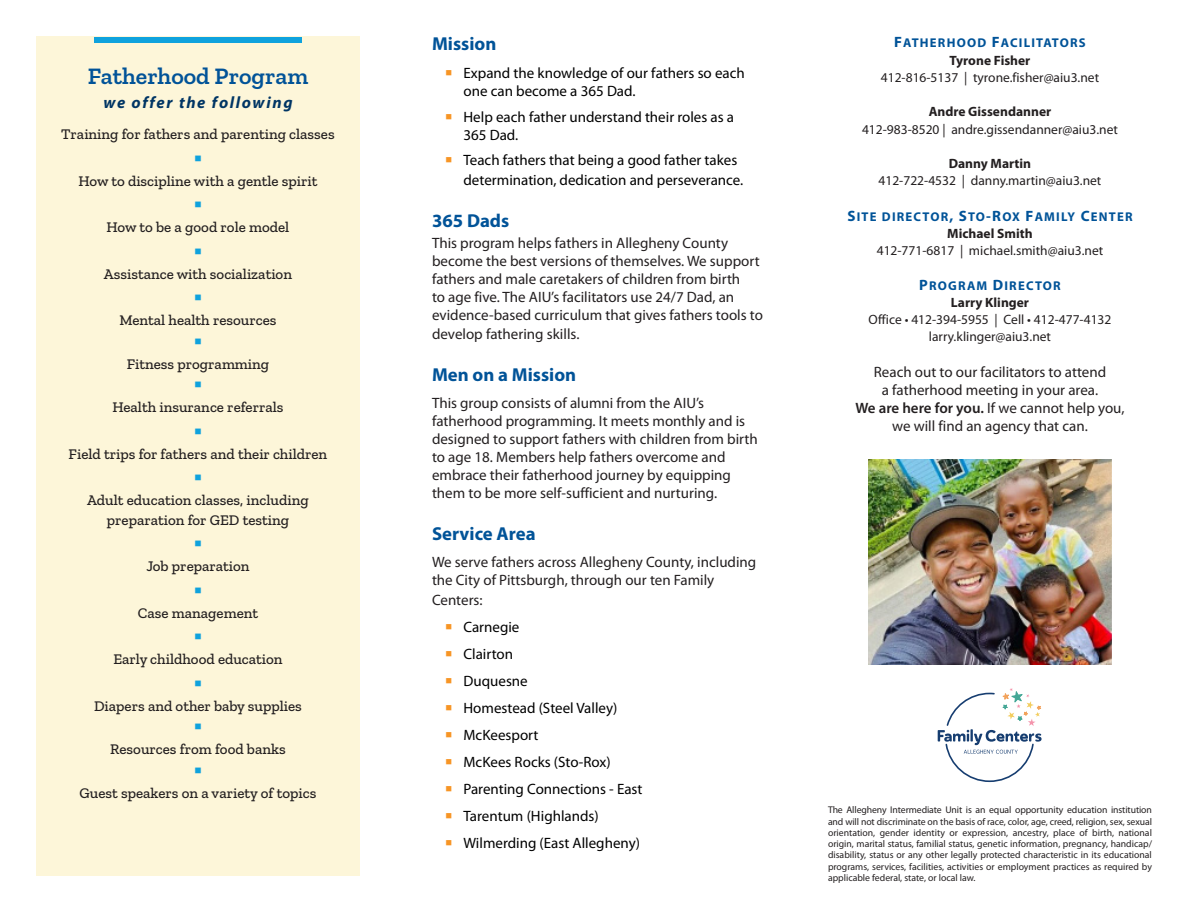
<style>
.page{position:relative;width:1188px;height:918px;background:#fff}
.page>*{position:absolute;margin:0;border:0;box-sizing:border-box;transform-origin:0 0}
.t1{font:600 24px "Zilla Slab";color:#015398}
.Subhead2{font:700 18.75px "Myriad Pro";color:#015398}
.t2{font:italic 700 16.5px "Myriad Pro";letter-spacing:.1em;color:#003564}
.t3{font:15px/18px "Myriad Pro";color:#231f20}
.t4{font:500 15px/19.5px "Zilla Slab";color:#231f20;text-align:center}
.Paragraph_Style_1{font:15px/18px "Myriad Pro";color:#000}
.t5{font:13.5px "Myriad Pro";color:#231f20}
.t6{font:700 13.5px "Myriad Pro";color:#231f20}
.t7{font:12.75px "Myriad Pro Bold SC850";letter-spacing:.095em;color:#015398}
.t8{font:9.75px/11.2px "Myriad Pro";color:#231f20;text-align:justify}
.t9{font:9.75px "Wingdings";color:#0fa2dd}
.s1{color:#f79525}
.s2{font-size:15px}
.s3{font-weight:600}
</style>
<div class="page">
<div style="left:36px;top:36px;width:323px;height:840px;background:#fdf6d9"></div>
<div style="left:95px;top:37px;width:207px;height:5px;background:#0fa2dd"></div>
<svg style="left:938px;top:688px;width:104px;height:94px"></svg>
<img style="left:868px;top:459px;width:243px;height:205px">
<p class="t1" style="left:88px;top:62px;width:222px">Fatherhood Program</p>
<p class="t2" style="left:103px;top:91px;width:191px">we offer the following</p>
<p class="t4" style="left:61px;top:125px;width:275px">Training for fathers and parenting classes</p>
<p class="t9" style="left:194px;top:153px;width:9px">■</p>
<p class="t4" style="left:78px;top:171px;width:241px">How to discipline with a gentle spirit</p>
<p class="t9" style="left:194px;top:199px;width:9px">■</p>
<p class="t4" style="left:107px;top:218px;width:184px">How to be a good role model</p>
<p class="t9" style="left:194px;top:246px;width:9px">■</p>
<p class="t4" style="left:104px;top:264px;width:190px">Assistance with socialization</p>
<p class="t9" style="left:194px;top:292px;width:9px">■</p>
<p class="t4" style="left:119px;top:311px;width:159px">Mental health resources</p>
<p class="t9" style="left:194px;top:336px;width:9px">■</p>
<p class="t4" style="left:127px;top:354px;width:144px">Fitness programming</p>
<p class="t9" style="left:194px;top:379px;width:9px">■</p>
<p class="t4" style="left:112px;top:398px;width:173px">Health insurance referrals</p>
<p class="t9" style="left:194px;top:426px;width:9px">■</p>
<p class="t4" style="left:69px;top:444px;width:260px">Field trips for fathers and their children</p>
<p class="t9" style="left:194px;top:472px;width:9px">■</p>
<p class="t4" style="left:87px;top:491px;width:223px">Adult education classes, including preparation for GED testing</p>
<p class="t9" style="left:194px;top:538px;width:9px">■</p>
<p class="t4" style="left:146px;top:557px;width:105px">Job preparation</p>
<p class="t9" style="left:194px;top:585px;width:9px">■</p>
<p class="t4" style="left:138px;top:603px;width:122px">Case management</p>
<p class="t9" style="left:194px;top:631px;width:9px">■</p>
<p class="t4" style="left:113px;top:650px;width:171px">Early childhood education</p>
<p class="t9" style="left:194px;top:678px;width:9px">■</p>
<p class="t4" style="left:94px;top:696px;width:209px">Diapers and other baby supplies</p>
<p class="t9" style="left:194px;top:721px;width:9px">■</p>
<p class="t4" style="left:110px;top:740px;width:177px">Resources from food banks</p>
<p class="t9" style="left:194px;top:765px;width:9px">■</p>
<p class="t4" style="left:80px;top:783px;width:238px">Guest speakers on a variety of topics</p>
<p class="Subhead2" style="left:432px;top:31px;width:66px">Mission</p>
<p class="Paragraph_Style_1" style="left:464px;top:64px;width:283px;text-indent:-18px"><span class="s1">■</span> Expand the knowledge of our fathers so each one can become a 365 Dad.</p>
<p class="Paragraph_Style_1" style="left:464px;top:108px;width:272px;text-indent:-18px"><span class="s1">■</span> Help each father understand their roles as a<br>365 Dad.</p>
<p class="Paragraph_Style_1" style="left:464px;top:150px;width:281px;line-height:19.5px;text-indent:-18px"><span class="s1">■</span> Teach fathers that being a good father takes determination, dedication and perseverance.</p>
<p class="Subhead2" style="left:432px;top:208px;width:79px">365 Dads</p>
<p class="t3" style="left:432px;top:234px;width:333px">This program helps fathers in Allegheny County become the best versions of themselves. We support fathers and male caretakers of children from birth<br>to age five. The AIU’s facilitators use 24/7 Dad, an evidence-based curriculum that gives fathers tools to</p>
<p class="t3" style="left:432px;top:325px;width:149px">develop fathering skills.</p>
<p class="Subhead2" style="left:432px;top:363px;width:146px">Men on a Mission</p>
<p class="t3" style="left:432px;top:394px;width:327px">This group consists of alumni from the AIU’s fatherhood programming. It meets monthly and is designed to support fathers with children from birth to age 18. Members help fathers overcome and embrace their fatherhood journey by equipping them to be more self-sufficient and nurturing.</p>
<p class="Subhead2" style="left:432px;top:522px;width:105px">Service Area</p>
<p class="t3" style="left:432px;top:553px;width:326px">We serve fathers across Allegheny County, including the City of Pittsburgh, through our ten Family</p>
<p class="t3" style="left:432px;top:591px;width:52px">Centers:</p>
<p class="Paragraph_Style_1" style="left:446px;top:618px;width:75px"><span class="s1">■</span> Carnegie</p>
<p class="Paragraph_Style_1" style="left:446px;top:645px;width:69px"><span class="s1">■</span> Clairton</p>
<p class="Paragraph_Style_1" style="left:446px;top:672px;width:84px"><span class="s1">■</span> Duquesne</p>
<p class="Paragraph_Style_1" style="left:446px;top:699px;width:173px"><span class="s1">■</span> Homestead (Steel Valley)</p>
<p class="Paragraph_Style_1" style="left:446px;top:726px;width:94px"><span class="s1">■</span> McKeesport</p>
<p class="Paragraph_Style_1" style="left:446px;top:753px;width:167px"><span class="s1">■</span> McKees Rocks (Sto-Rox)</p>
<p class="Paragraph_Style_1" style="left:446px;top:780px;width:199px"><span class="s1">■</span> Parenting Connections - East</p>
<p class="Paragraph_Style_1" style="left:446px;top:807px;width:155px"><span class="s1">■</span> Tarentum (Highlands)</p>
<p class="Paragraph_Style_1" style="left:446px;top:834px;width:196px"><span class="s1">■</span> Wilmerding (East Allegheny)</p>
<p class="t7" style="left:894px;top:35px;width:193px"><span class="s2">F</span>ATHERHOOD <span class="s2">F</span>ACILITATORS</p>
<p class="t6" style="left:950px;top:51px;width:82px">Tyrone Fisher</p>
<p class="t5" style="left:881px;top:69px;width:220px">412-816-5137 | tyrone.fisher@aiu3.net</p>
<p class="t6" style="left:929px;top:103px;width:124px">Andre Gissendanner</p>
<p class="t5" style="left:862px;top:121px;width:257px">412-983-8520 | andre.gissendanner@aiu3.net</p>
<p class="t6" style="left:949px;top:155px;width:84px">Danny Martin</p>
<p class="t5" style="left:879px;top:172px;width:224px">412-722-4532 | danny.martin@aiu3.net</p>
<p class="t7" style="left:847px;top:208px;width:287px"><span class="s2">S</span>ITE DIRECTOR<span class="s2">, S</span>TO<span class="s2">-R</span>OX <span class="s2">F</span>AMILY <span class="s2">C</span>ENTER</p>
<p class="t6" style="left:947px;top:224px;width:87px">Michael Smith</p>
<p class="t5" style="left:877px;top:242px;width:228px">412-771-6817 | michael.smith@aiu3.net</p>
<p class="t7" style="left:919px;top:277px;width:143px"><span class="s2">P</span>ROGRAM <span class="s2">D</span>IRECTOR</p>
<p class="t6" style="left:951px;top:293px;width:80px">Larry Klinger</p>
<p class="t5" style="left:869px;top:311px;width:244px">Office • 412-394-5955 | Cell • 412-477-4132</p>
<p class="t5" style="left:929px;top:328px;width:124px">larry.klinger@aiu3.net</p>
<p class="t3" style="left:855px;top:362px;width:271px;text-align:center">Reach out to our facilitators to attend<br>a fatherhood meeting in your area.<br><span class="s3">We are here for you.</span> If we cannot help you, we will find an agency that can.</p>
<p class="t8" style="left:828px;top:804px;width:326px">The Allegheny Intermediate Unit is an equal opportunity education institution and will not discriminate on the basis of race, color, age, creed, religion, sex, sexual orientation, gender identity or expression, ancestry, place of birth, national origin, marital status, familial status, genetic information, pregnancy, handicap/ disability, status or any other legally protected characteristic in its educational programs, services, facilities, activities or employment practices as required by applicable federal, state, or local law.</p>
</div>
